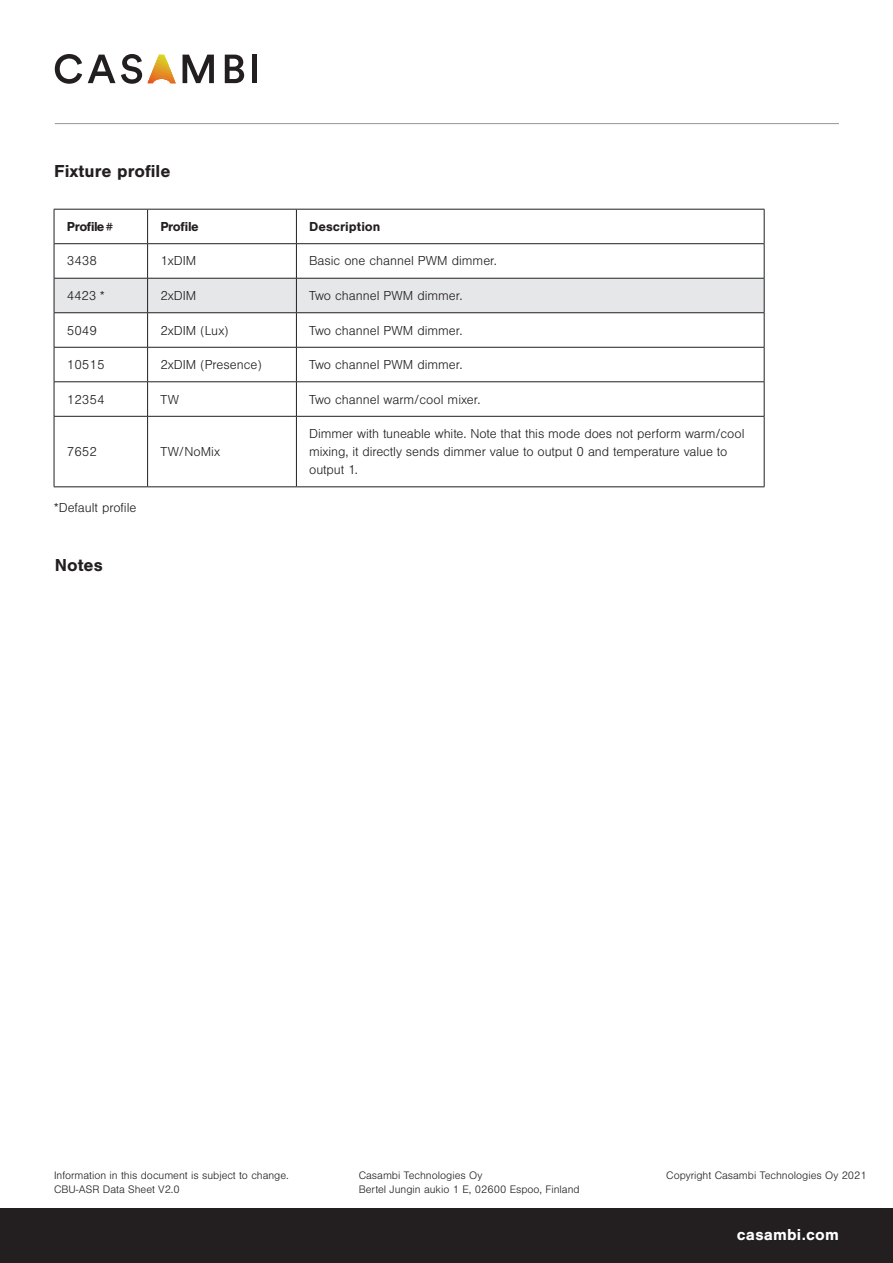
<style>
.page{position:relative;width:893px;height:1263px;background:#fff}
.page>*{position:absolute;margin:0;border:0;box-sizing:border-box;transform-origin:0 0}
.t1{font:700 18px "Nimbus San";color:#231f20}
.t2{font:700 16.5px "Nimbus San";letter-spacing:.01em;color:#fff}
.t3{font:300 13.5px/18px "Nimbus San";color:#231f20}
.t4{font:700 13.5px "Nimbus San";color:#231f20}
.t5{font:300 11.25px "Nimbus San";color:#231f20}
</style>
<div class="page">
<div style="left:55px;top:279px;width:709px;height:33px;background:#e6e7e9"></div>
<hr style="left:54px;top:244px;width:1px;height:34px;background:#231f20">
<hr style="left:147px;top:244px;width:1px;height:34px;background:#231f20">
<hr style="left:296px;top:244px;width:1px;height:34px;background:#231f20">
<hr style="left:764px;top:244px;width:1px;height:34px;background:#231f20">
<hr style="left:54px;top:278px;width:94px;height:1px;background:#231f20">
<hr style="left:54px;top:278px;width:1px;height:34px;background:#231f20">
<hr style="left:148px;top:278px;width:148px;height:1px;background:#231f20">
<hr style="left:147px;top:278px;width:1px;height:34px;background:#231f20">
<hr style="left:296px;top:278px;width:468px;height:1px;background:#231f20">
<hr style="left:296px;top:278px;width:1px;height:34px;background:#231f20">
<hr style="left:764px;top:278px;width:1px;height:34px;background:#231f20">
<hr style="left:54px;top:312px;width:94px;height:1px;background:#231f20">
<hr style="left:54px;top:313px;width:1px;height:34px;background:#231f20">
<hr style="left:148px;top:312px;width:148px;height:1px;background:#231f20">
<hr style="left:147px;top:313px;width:1px;height:34px;background:#231f20">
<hr style="left:296px;top:312px;width:468px;height:1px;background:#231f20">
<hr style="left:296px;top:313px;width:1px;height:34px;background:#231f20">
<hr style="left:764px;top:313px;width:1px;height:34px;background:#231f20">
<hr style="left:54px;top:347px;width:94px;height:1px;background:#231f20">
<hr style="left:54px;top:348px;width:1px;height:33px;background:#231f20">
<hr style="left:148px;top:347px;width:148px;height:1px;background:#231f20">
<hr style="left:147px;top:348px;width:1px;height:33px;background:#231f20">
<hr style="left:296px;top:347px;width:468px;height:1px;background:#231f20">
<hr style="left:296px;top:348px;width:1px;height:33px;background:#231f20">
<hr style="left:764px;top:348px;width:1px;height:33px;background:#231f20">
<hr style="left:54px;top:381px;width:94px;height:1px;background:#231f20">
<hr style="left:54px;top:382px;width:1px;height:34px;background:#231f20">
<hr style="left:148px;top:381px;width:148px;height:1px;background:#231f20">
<hr style="left:147px;top:382px;width:1px;height:34px;background:#231f20">
<hr style="left:296px;top:381px;width:468px;height:1px;background:#231f20">
<hr style="left:296px;top:382px;width:1px;height:34px;background:#231f20">
<hr style="left:764px;top:382px;width:1px;height:34px;background:#231f20">
<hr style="left:54px;top:416px;width:94px;height:1px;background:#231f20">
<hr style="left:54px;top:417px;width:1px;height:69px;background:#231f20">
<hr style="left:148px;top:416px;width:148px;height:1px;background:#231f20">
<hr style="left:147px;top:417px;width:1px;height:69px;background:#231f20">
<hr style="left:296px;top:416px;width:468px;height:1px;background:#231f20">
<hr style="left:296px;top:417px;width:1px;height:69px;background:#231f20">
<hr style="left:764px;top:417px;width:1px;height:69px;background:#231f20">
<hr style="left:54px;top:486px;width:94px;height:1px;background:#231f20">
<hr style="left:148px;top:486px;width:148px;height:1px;background:#231f20">
<hr style="left:296px;top:486px;width:468px;height:1px;background:#231f20">
<hr style="left:54px;top:209px;width:94px;height:1px;background:#231f20">
<hr style="left:54px;top:209px;width:1px;height:34px;background:#231f20">
<hr style="left:148px;top:209px;width:148px;height:1px;background:#231f20">
<hr style="left:147px;top:209px;width:1px;height:34px;background:#231f20">
<hr style="left:296px;top:209px;width:468px;height:1px;background:#231f20">
<hr style="left:296px;top:209px;width:1px;height:34px;background:#231f20">
<hr style="left:764px;top:209px;width:1px;height:34px;background:#231f20">
<hr style="left:54px;top:243px;width:94px;height:1px;background:#231f20">
<hr style="left:148px;top:243px;width:148px;height:1px;background:#231f20">
<hr style="left:296px;top:243px;width:468px;height:1px;background:#231f20">
<div style="left:0;top:1209px;width:893px;height:54px;background:#231f20"></div>
<svg style="left:148px;top:55px;width:27px;height:28px"></svg>
<svg style="left:55px;top:54px;width:27px;height:30px"></svg>
<svg style="left:88px;top:55px;width:27px;height:28px"></svg>
<svg style="left:121px;top:54px;width:21px;height:30px"></svg>
<svg style="left:183px;top:55px;width:31px;height:28px"></svg>
<svg style="left:225px;top:55px;width:19px;height:28px"></svg>
<div style="left:252px;top:55px;width:5px;height:28px;background:#231f20"></div>
<hr style="left:55px;top:123px;width:784px;height:1px;background:#939598">
<p class="t1" style="left:54px;top:161px;width:118px">Fixture profile</p>
<p class="t4" style="left:67px;top:219px;width:49px">Profile#</p>
<p class="t4" style="left:160px;top:219px;width:40px">Profile</p>
<p class="t4" style="left:309px;top:219px;width:73px">Description</p>
<p class="t3" style="left:67px;top:252px;width:32px">3438</p>
<p class="t3" style="left:160px;top:252px;width:38px">1xDIM</p>
<p class="t3" style="left:309px;top:252px;width:189px">Basic one channel PWM dimmer.</p>
<p class="t3" style="left:67px;top:287px;width:39px">4423 *</p>
<p class="t3" style="left:160px;top:287px;width:38px">2xDIM</p>
<p class="t3" style="left:309px;top:287px;width:155px">Two channel PWM dimmer.</p>
<p class="t3" style="left:67px;top:321px;width:32px">5049</p>
<p class="t3" style="left:160px;top:321px;width:70px">2xDIM (Lux)</p>
<p class="t3" style="left:309px;top:321px;width:155px">Two channel PWM dimmer.</p>
<p class="t3" style="left:67px;top:356px;width:39px">10515</p>
<p class="t3" style="left:160px;top:356px;width:103px">2xDIM (Presence)</p>
<p class="t3" style="left:309px;top:356px;width:155px">Two channel PWM dimmer.</p>
<p class="t3" style="left:67px;top:390px;width:39px">12354</p>
<p class="t3" style="left:160px;top:390px;width:20px">TW</p>
<p class="t3" style="left:309px;top:390px;width:173px">Two channel warm/cool mixer.</p>
<p class="t3" style="left:67px;top:443px;width:32px">7652</p>
<p class="t3" style="left:160px;top:443px;width:61px">TW/NoMix</p>
<p class="t3" style="left:54px;top:499px;width:84px">*Default profile</p>
<p class="t1" style="left:55px;top:555px;width:50px">Notes</p>
<p class="t3" style="left:309px;top:425px;width:437px">Dimmer with tuneable white. Note that this mode does not perform warm/cool mixing, it directly sends dimmer value to output 0 and temperature value to output 1.</p>
<p class="t5" style="left:54px;top:1169px;width:236px">Information in this document is subject to change.</p>
<p class="t5" style="left:54px;top:1183px;width:127px">CBU-ASR Data Sheet V2.0</p>
<p class="t5" style="left:359px;top:1169px;width:125px">Casambi Technologies Oy</p>
<p class="t5" style="left:359px;top:1183px;width:222px">Bertel Jungin aukio 1 E, 02600 Espoo, Finland</p>
<p class="t5" style="left:666px;top:1169px;width:202px">Copyright Casambi Technologies Oy 2021</p>
<p class="t2" style="left:737px;top:1225px;width:104px">casambi.com</p>
</div>
